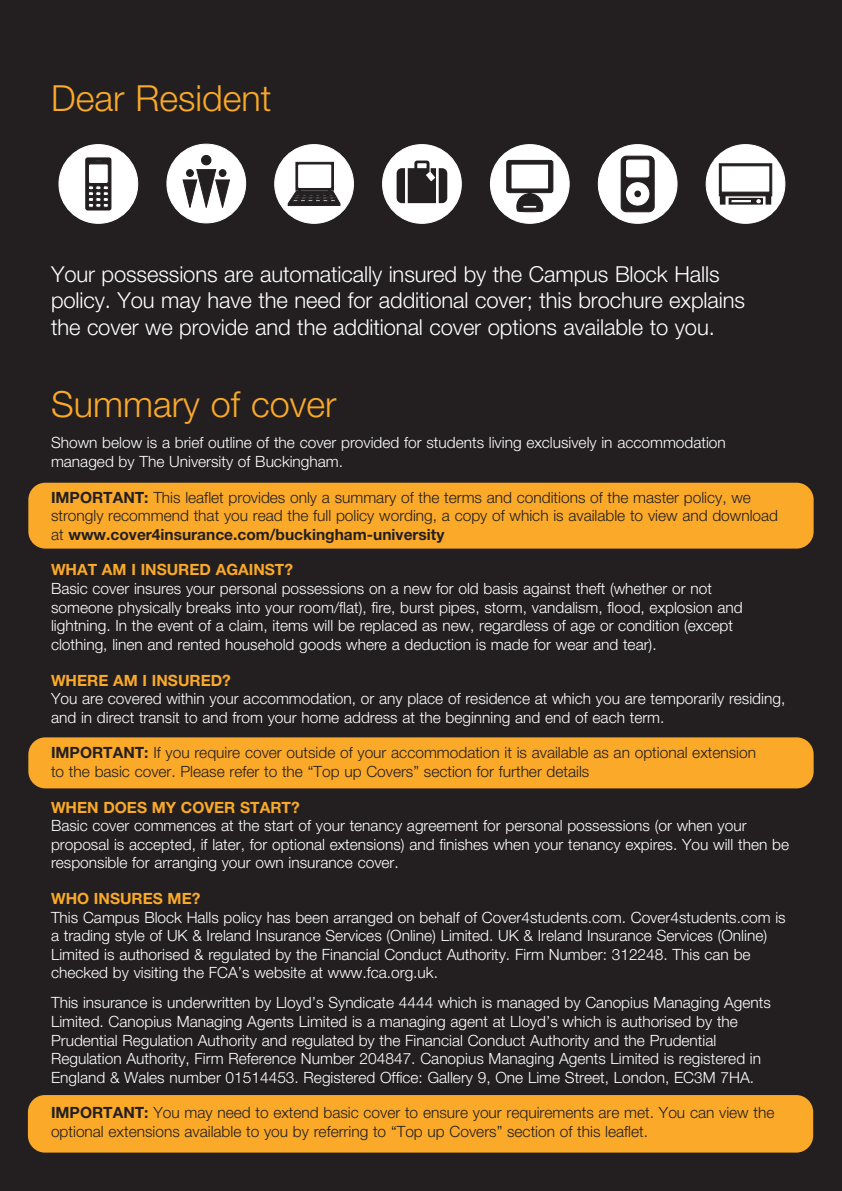
<style>
.page{position:relative;width:842px;height:1191px;background:#231f20}
.page>*{position:absolute;margin:0;border:0;box-sizing:border-box;transform-origin:0 0}
.t1{font:300 36px "Helvetica Neue LT Std";color:#faa928}
.t2{font:300 22px/26.4px "Helvetica Neue LT Std";letter-spacing:-.005em;color:#fff}
.t3{font:300 15.6px/18.6px "Helvetica Neue LT Std";color:#fff}
.t4{font:300 15.6px/18.6px "Helvetica Neue LT Std";color:#231f20}
.t5{font:700 15.6px "Helvetica Neue LT Std";color:#faa928}
.s1{font-weight:700}
</style>
<div class="page">
<div style="left:28px;top:1095px;width:785px;height:57px;background:#faa928;border-radius:17px"></div>
<div style="left:28px;top:737px;width:786px;height:51px;background:#faa928;border-radius:17px"></div>
<div style="left:28px;top:483px;width:786px;height:65px;background:#faa928;border-radius:17px"></div>
<div style="left:167px;top:144px;width:79px;height:79px;background:#fff;border-radius:50%"></div>
<div style="left:167px;top:144px;width:79px;height:79px;border:1px solid #fff;border-radius:50%"></div>
<div style="left:59px;top:145px;width:79px;height:78px;background:#fff;border-radius:50%"></div>
<div style="left:59px;top:144px;width:79px;height:80px;border:1px solid #fff;border-radius:50%"></div>
<div style="left:598px;top:145px;width:79px;height:78px;background:#fff;border-radius:50%"></div>
<div style="left:598px;top:144px;width:79px;height:80px;border:1px solid #fff;border-radius:50%"></div>
<svg style="left:621px;top:156px;width:33px;height:56px"></svg>
<div style="left:621px;top:156px;width:33px;height:56px;border:1px solid #231f20;border-radius:5px"></div>
<div style="left:626px;top:160px;width:23px;height:17px;background:#fff;border-radius:2px"></div>
<div style="left:626px;top:160px;width:23px;height:17px;border:1px solid #fff;border-radius:2px"></div>
<div style="left:626px;top:183px;width:23px;height:22px;background:#fff;border-radius:50%"></div>
<div style="left:626px;top:182px;width:23px;height:23px;border:1px solid #fff;border-radius:50%"></div>
<div style="left:634px;top:190px;width:7px;height:7px;background:#231f20;border-radius:50%"></div>
<div style="left:490px;top:145px;width:79px;height:78px;background:#fff;border-radius:50%"></div>
<div style="left:490px;top:144px;width:79px;height:80px;border:1px solid #fff;border-radius:50%"></div>
<svg style="left:507px;top:160px;width:46px;height:52px"></svg>
<div style="left:383px;top:145px;width:78px;height:78px;background:#fff;border-radius:50%"></div>
<div style="left:382px;top:144px;width:80px;height:80px;border:1px solid #fff;border-radius:50%"></div>
<svg style="left:397px;top:160px;width:50px;height:43px"></svg>
<div style="left:706px;top:145px;width:79px;height:78px;background:#fff;border-radius:50%"></div>
<div style="left:706px;top:144px;width:79px;height:80px;border:1px solid #fff;border-radius:50%"></div>
<div style="left:720px;top:194px;width:5px;height:10px;border:1px solid #231f20"></div>
<div style="left:729px;top:198px;width:33px;height:6px;border:1px solid #231f20"></div>
<svg style="left:719px;top:164px;width:53px;height:39px"></svg>
<div style="left:766px;top:194px;width:5px;height:10px;background:#231f20"></div>
<div style="left:275px;top:145px;width:78px;height:78px;background:#fff;border-radius:50%"></div>
<div style="left:274px;top:144px;width:80px;height:80px;border:1px solid #fff;border-radius:50%"></div>
<svg style="left:288px;top:162px;width:52px;height:44px"></svg>
<svg style="left:86px;top:158px;width:25px;height:52px"></svg>
<div style="left:202px;top:155px;width:9px;height:10px;background:#231f20;border-radius:50%"></div>
<div style="left:201px;top:155px;width:10px;height:10px;border:1px solid #231f20;border-radius:50%"></div>
<svg style="left:183px;top:169px;width:47px;height:39px"></svg>
<div style="left:186px;top:170px;width:7px;height:6px;background:#231f20;border-radius:50%"></div>
<div style="left:186px;top:170px;width:7px;height:6px;border:1px solid #231f20;border-radius:50%"></div>
<h1 class="t1" style="left:51px;top:85px;width:222px">Dear Resident</h1>
<h2 class="t2" style="left:51px;top:263px;width:695px">Your possessions are automatically insured by the Campus Block Halls policy. You may have the need for additional cover; this brochure explains the cover we provide and the additional cover options available to you.</h2>
<h1 class="t1" style="left:51px;top:391px;width:287px">Summary of cover</h1>
<p class="t3" style="left:51px;top:435px;width:676px">Shown below is a brief outline of the cover provided for students living exclusively in accommodation managed by The University of Buckingham.</p>
<p class="t4" style="left:51px;top:489px;width:728px"><span class="s1">IMPORTANT:</span> This leaflet provides only a summary of the terms and conditions of the master policy, we strongly recommend that you read the full policy wording, a copy of which is available to view and download at <span class="s1">www.cover4insurance.com/buckingham-university</span></p>
<p class="t5" style="left:51px;top:564px;width:243px">WHAT AM I INSURED AGAINST?</p>
<p class="t3" style="left:51px;top:581px;width:693px">Basic cover insures your personal possessions on a new for old basis against theft (whether or not someone physically breaks into your room/flat), fire, burst pipes, storm, vandalism, flood, explosion and lightning. In the event of a claim, items will be replaced as new, regardless of age or condition (except clothing, linen and rented household goods where a deduction is made for wear and tear).</p>
<p class="t5" style="left:51px;top:674px;width:181px">WHERE AM I INSURED?</p>
<p class="t3" style="left:51px;top:691px;width:736px">You are covered within your accommodation, or any place of residence at which you are temporarily residing, and in direct transit to and from your home address at the beginning and end of each term.</p>
<p class="t4" style="left:51px;top:745px;width:706px"><span class="s1">IMPORTANT:</span> If you require cover outside of your accommodation it is available as an optional extension to the basic cover. Please refer to the “Top up Covers” section for further details</p>
<p class="t5" style="left:51px;top:801px;width:250px">WHEN DOES MY COVER START?</p>
<p class="t3" style="left:51px;top:818px;width:739px">Basic cover commences at the start of your tenancy agreement for personal possessions (or when your proposal is accepted, if later, for optional extensions) and finishes when your tenancy expires. You will then be responsible for arranging your own insurance cover.</p>
<p class="t5" style="left:51px;top:892px;width:151px">WHO INSURES ME?</p>
<p class="t3" style="left:51px;top:909px;width:736px">This Campus Block Halls policy has been arranged on behalf of Cover4students.com. Cover4students.com is a trading style of UK &amp; Ireland Insurance Services (Online) Limited. UK &amp; Ireland Insurance Services (Online)<br>Limited is authorised &amp; regulated by the Financial Conduct Authority. Firm Number: 312248. This can be checked by visiting the FCA’s website at www.fca.org.uk.</p>
<p class="t3" style="left:51px;top:995px;width:721px">This insurance is underwritten by Lloyd’s Syndicate 4444 which is managed by Canopius Managing Agents Limited. Canopius Managing Agents Limited is a managing agent at Lloyd’s which is authorised by the Prudential Regulation Authority and regulated by the Financial Conduct Authority and the Prudential Regulation Authority, Firm Reference Number 204847. Canopius Managing Agents Limited is registered in England &amp; Wales number 01514453. Registered Office: Gallery 9, One Lime Street, London, EC3M 7HA.</p>
<p class="t4" style="left:51px;top:1105px;width:725px"><span class="s1">IMPORTANT:</span> You may need to extend basic cover to ensure your requirements are met. You can view the optional extensions available to you by referring to “Top up Covers” section of this leaflet.</p>
</div>
